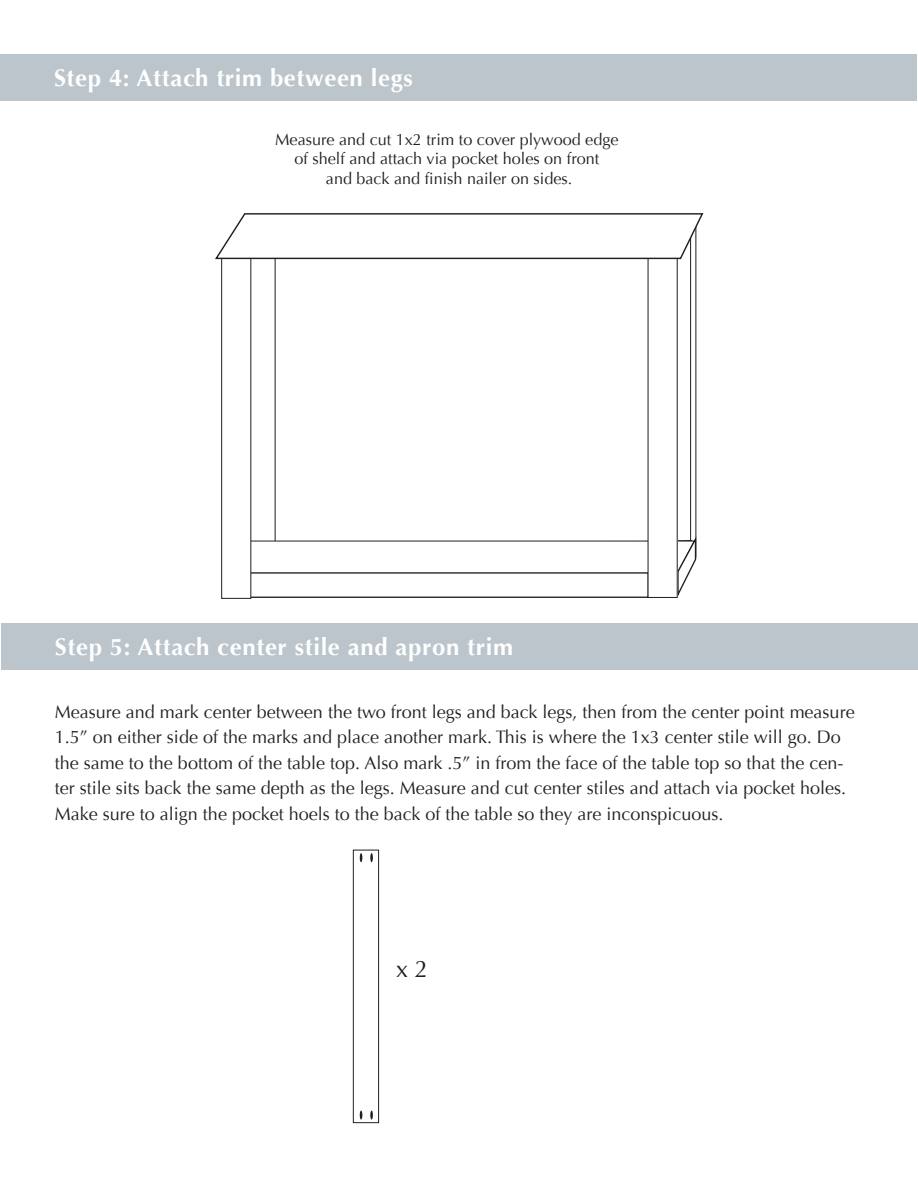
<style>
.page{position:relative;width:918px;height:1188px;background:#fff}
.page>*{position:absolute;margin:0;border:0;box-sizing:border-box;transform-origin:0 0}
.Subhead{font:700 24px "Optima";letter-spacing:.025em;color:#fff}
.t1{font:24px "Optima";color:#231f20}
.t2{font:18px/25.5px "Optima";color:#231f20}
.t3{font:16.2px/19.5px "Optima";color:#231f20;text-align:center}
</style>
<div class="page">
<div style="left:1px;top:54px;width:916px;height:47px;background:#bbc5cb"></div>
<div style="left:690px;top:216px;width:6px;height:342px;border:1px solid #231f20"></div>
<svg style="left:251px;top:537px;width:446px;height:62px"></svg>
<div style="left:250px;top:573px;width:398px;height:24px;background:#fff"></div>
<div style="left:249px;top:572px;width:400px;height:26px;border:1px solid #231f20"></div>
<div style="left:221px;top:258px;width:30px;height:341px;border:1px solid #231f20"></div>
<div style="left:648px;top:257px;width:29px;height:340px;background:#fff"></div>
<svg style="left:215px;top:213px;width:489px;height:47px"></svg>
<div style="left:2px;top:623px;width:916px;height:46px;background:#bbc5cb"></div>
<div style="left:353px;top:850px;width:26px;height:273px;border:1px solid #231f20"></div>
<svg style="left:360px;top:1111px;width:2px;height:9px"></svg>
<svg style="left:370px;top:1111px;width:3px;height:9px"></svg>
<svg style="left:360px;top:853px;width:2px;height:9px"></svg>
<svg style="left:370px;top:853px;width:3px;height:9px"></svg>
<p class="Subhead" style="left:54px;top:64px;width:360px">Step 4: Attach trim between legs</p>
<p class="t3" style="left:275px;top:130px;width:345px">Measure and cut 1x2 trim to cover plywood edge of shelf and attach via pocket holes on front<br>and back and finish nailer on sides.</p>
<p class="Subhead" style="left:55px;top:633px;width:460px">Step 5: Attach center stile and apron trim</p>
<p class="t2" style="left:55px;top:699px;width:801px">Measure and mark center between the two front legs and back legs, then from the center point measure 1.5” on either side of the marks and place another mark. This is where the 1x3 center stile will go. Do the same to the bottom of the table top. Also mark .5” in from the face of the table top so that the cen&shy;ter stile sits back the same depth as the legs. Measure and cut center stiles and attach via pocket holes.<br>Make sure to align the pocket hoels to the back of the table so they are inconspicuous.</p>
<p class="t1" style="left:396px;top:955px;width:33px">x 2</p>
</div>
